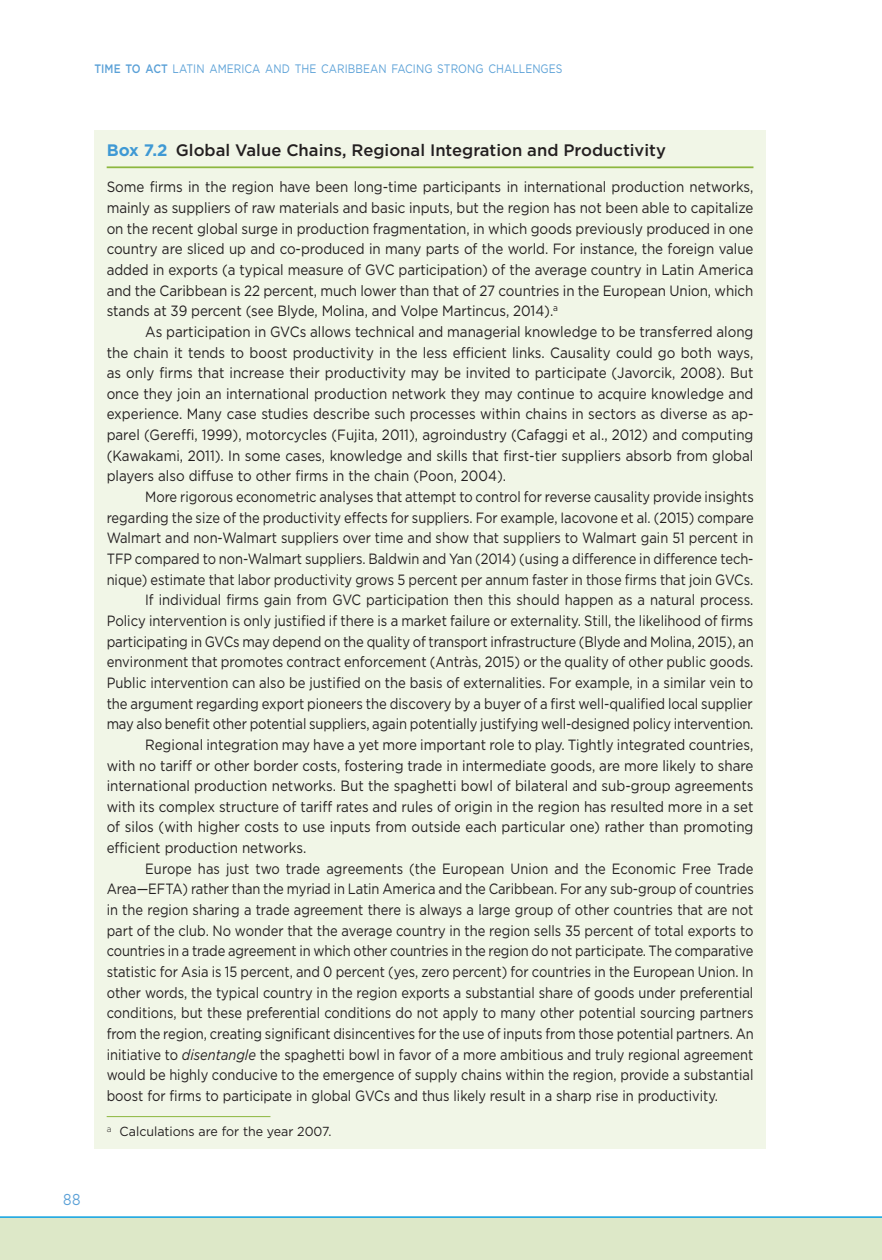
<style>
.page{position:relative;width:882px;height:1260px;background:#fff}
.page>*{position:absolute;margin:0;border:0;box-sizing:border-box;transform-origin:0 0}
.t1{font:500 16.62px "Gotham";color:#231f20}
.t2{font:15.75px "Gotham";color:#5ba1d7;scale:.85 1}
.t3{font:14.88px/20.7px "Gotham";color:#231f20;text-align:justify;scale:.9 1}
.t4{font:14.88px "Gotham";color:#231f20;scale:.87 1}
.t5{font:14.88px "Gotham";color:#231f20;scale:.88 1}
.t6{font:13.12px "Gotham";color:#231f20;scale:.95 1}
.t7{font:12.25px "Gotham";letter-spacing:.005em;color:#5ba1d7;scale:.85 1}
.s1{font-weight:500}
.s2{font-weight:700;color:#3f99d4}
.s3{font-style:italic}
</style>
<div class="page">
<hr style="left:0;top:1216px;width:882px;height:2px;background:#29abe2">
<div style="left:0;top:1218px;width:882px;height:42px;background:#dde8c8"></div>
<div style="left:94px;top:130px;width:672px;height:1018px;background:#f1f6e7"></div>
<hr style="left:107px;top:166px;width:646px;height:2px;background:#8cb73e">
<hr style="left:107px;top:1116px;width:163px;height:1px;background:#8cb73e">
<p class="t7" style="left:94px;top:61px;width:552px"><span class="s1">TIME TO ACT</span> LATIN AMERICA AND THE CARIBBEAN FACING STRONG CHALLENGES</p>
<p class="t2" style="left:63px;top:1189px;width:22px">88</p>
<p class="t1" style="left:107px;top:139px;width:561px"><span class="s2">Box 7.2</span> Global Value Chains, Regional Integration and Productivity</p>
<p class="t3" style="left:107px;top:176px;width:720px">Some firms in the region have been long-time participants in international production networks, mainly as suppliers of raw materials and basic inputs, but the region has not been able to capitalize on the recent global surge in production fragmentation, in which goods previously produced in one country are sliced up and co-produced in many parts of the world. For instance, the foreign value added in exports (a typical measure of GVC participation) of the average country in Latin America and the Caribbean is 22 percent, much lower than that of 27 countries in the European Union, which stands at 39 percent (see Blyde, Molina, and Volpe Martincus, 2014). <sup>a</sup></p>
<p class="t3" style="left:107px;top:321px;width:720px;text-indent:39px">As participation in GVCs allows technical and managerial knowledge to be transferred along the chain it tends to boost productivity in the less efficient links. Causality could go both ways, as only firms that increase their productivity may be invited to participate (Javorcik, 2008). But once they join an international production network they may continue to acquire knowledge and experience. Many case studies describe such processes within chains in sectors as diverse as ap&shy;parel (Gereffi, 1999), motorcycles (Fujita, 2011), agroindustry (Cafaggi et al., 2012) and computing (Kawakami, 2011). In some cases, knowledge and skills that first-tier suppliers absorb from global players also diffuse to other firms in the chain (Poon, 2004).</p>
<p class="t4" style="left:145px;top:487px;width:701px">More rigorous econometric analyses that attempt to control for reverse causality provide insights</p>
<p class="t4" style="left:107px;top:508px;width:745px">regarding the size of the productivity effects for suppliers. For example, Iacovone et al. (2015) compare</p>
<p class="t4" style="left:107px;top:529px;width:745px">Walmart and non-Walmart suppliers over time and show that suppliers to Walmart gain 51 percent in</p>
<p class="t4" style="left:107px;top:549px;width:745px">TFP compared to non-Walmart suppliers. Baldwin and Yan (2014) (using a difference in difference tech-</p>
<p class="t4" style="left:107px;top:570px;width:743px">nique) estimate that labor productivity grows 5 percent per annum faster in those firms that join GVCs.</p>
<p class="t5" style="left:145px;top:591px;width:690px">If individual firms gain from GVC participation then this should happen as a natural process.</p>
<p class="t5" style="left:107px;top:611px;width:736px">Policy intervention is only justified if there is a market failure or externality. Still, the likelihood of firms</p>
<p class="t5" style="left:107px;top:632px;width:737px">participating in GVCs may depend on the quality of transport infrastructure (Blyde and Molina, 2015), an</p>
<p class="t5" style="left:107px;top:653px;width:734px">environment that promotes contract enforcement (Antràs, 2015) or the quality of other public goods.</p>
<p class="t5" style="left:107px;top:673px;width:736px">Public intervention can also be justified on the basis of externalities. For example, in a similar vein to</p>
<p class="t5" style="left:107px;top:694px;width:736px">the argument regarding export pioneers the discovery by a buyer of a first well-qualified local supplier</p>
<p class="t5" style="left:107px;top:714px;width:734px">may also benefit other potential suppliers, again potentially justifying well-designed policy intervention.</p>
<p class="t3" style="left:145px;top:734px;width:677px">Regional integration may have a yet more important role to play. Tightly integrated countries,</p>
<p class="t3" style="left:107px;top:755px;width:720px">with no tariff or other border costs, fostering trade in intermediate goods, are more likely to share</p>
<p class="t3" style="left:107px;top:775px;width:720px">international production networks. But the spaghetti bowl of bilateral and sub-group agreements</p>
<p class="t3" style="left:107px;top:796px;width:720px">with its complex structure of tariff rates and rules of origin in the region has resulted more in a set</p>
<p class="t3" style="left:107px;top:817px;width:720px">of silos (with higher costs to use inputs from outside each particular one) rather than promoting</p>
<p class="t3" style="left:107px;top:837px;width:221px">efficient production networks.</p>
<p class="t4" style="left:145px;top:859px;width:701px">Europe has just two trade agreements (the European Union and the Economic Free Trade</p>
<p class="t4" style="left:107px;top:880px;width:745px">Area—EFTA) rather than the myriad in Latin America and the Caribbean. For any sub-group of countries</p>
<p class="t4" style="left:107px;top:900px;width:745px">in the region sharing a trade agreement there is always a large group of other countries that are not</p>
<p class="t4" style="left:107px;top:921px;width:745px">part of the club. No wonder that the average country in the region sells 35 percent of total exports to</p>
<p class="t4" style="left:107px;top:942px;width:745px">countries in a trade agreement in which other countries in the region do not participate. The comparative</p>
<p class="t4" style="left:107px;top:962px;width:745px">statistic for Asia is 15 percent, and 0 percent (yes, zero percent) for countries in the European Union. In</p>
<p class="t4" style="left:107px;top:983px;width:745px">other words, the typical country in the region exports a substantial share of goods under preferential</p>
<p class="t4" style="left:107px;top:1004px;width:745px">conditions, but these preferential conditions do not apply to many other potential sourcing partners</p>
<p class="t4" style="left:107px;top:1024px;width:745px">from the region, creating significant disincentives for the use of inputs from those potential partners. An</p>
<p class="t4" style="left:107px;top:1045px;width:745px">initiative to <span class="s3">disentangle</span> the spaghetti bowl in favor of a more ambitious and truly regional agreement</p>
<p class="t4" style="left:107px;top:1065px;width:745px">would be highly conducive to the emergence of supply chains within the region, provide a substantial</p>
<p class="t4" style="left:107px;top:1086px;width:702px">boost for firms to participate in global GVCs and thus likely result in a sharp rise in productivity.</p>
<p class="t6" style="left:107px;top:1123px;width:236px"><sup>a</sup> Calculations are for the year 2007.</p>
</div>
